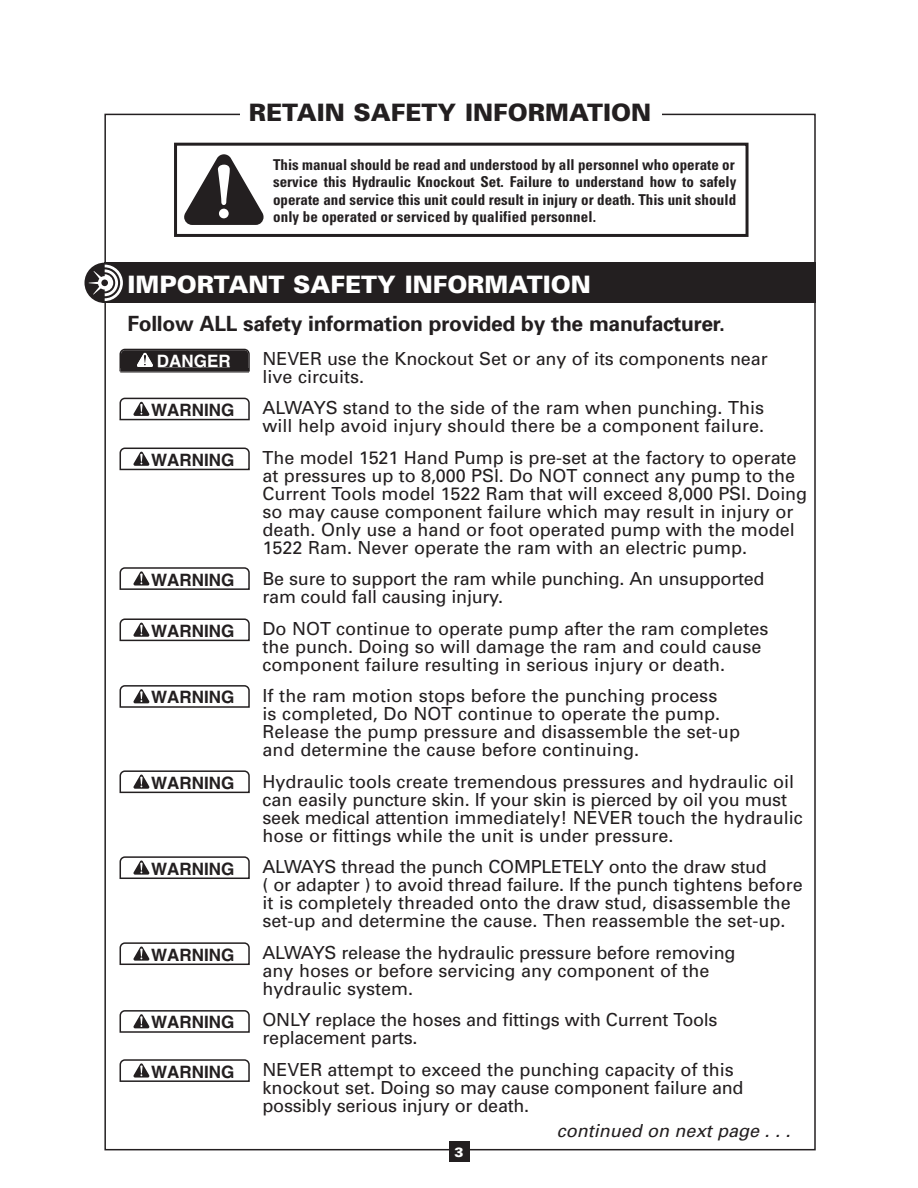
<style>
.page{position:relative;width:918px;height:1188px;background:#fff}
.page>*{position:absolute;margin:0;border:0;box-sizing:border-box;transform-origin:0 0}
.t1{font:900 24px "Univers";color:#fff}
.t2{font:900 24px "Univers";color:#231f20}
.t3{font:700 21px "Univers";letter-spacing:-.015em;color:#231f20}
.t4{font:18px/18px "Univers";color:#231f20}
.t5{font:italic 18px "Univers";color:#231f20}
.t6{font:700 17.1px "Helvetica";color:#231f20}
.t7{font:700 17.1px "Helvetica";color:#fff}
.t8{font:700 condensed 15px/17.2px "Univers";letter-spacing:.01em;color:#231f20;text-align:justify}
.t9{font:900 13.5px "Univers";color:#fff}
</style>
<div class="page">
<svg style="left:120px;top:398px;width:130px;height:22px"></svg>
<div style="left:152px;top:404px;width:15px;height:12px;background:#fff"></div>
<div style="left:168px;top:403px;width:65px;height:13px;background:#fff"></div>
<svg style="left:119px;top:447px;width:131px;height:24px"></svg>
<svg style="left:119px;top:567px;width:131px;height:23px"></svg>
<svg style="left:119px;top:618px;width:131px;height:24px"></svg>
<svg style="left:119px;top:685px;width:131px;height:23px"></svg>
<svg style="left:119px;top:770px;width:131px;height:24px"></svg>
<svg style="left:119px;top:856px;width:131px;height:23px"></svg>
<svg style="left:119px;top:942px;width:131px;height:23px"></svg>
<svg style="left:120px;top:349px;width:130px;height:23px;background:#3a3637"></svg>
<div style="left:158px;top:354px;width:72px;height:13px;background:#231f20"></div>
<svg style="left:119px;top:1010px;width:131px;height:23px"></svg>
<svg style="left:119px;top:1059px;width:131px;height:23px"></svg>
<svg style="left:184px;top:154px;width:80px;height:71px"></svg>
<div style="left:174px;top:143px;width:575px;height:94px;border:3px solid #231f20"></div>
<div style="left:449px;top:1141px;width:21px;height:21px;background:#231f20"></div>
<div style="left:105px;top:263px;width:711px;height:40px;background:#231f20"></div>
<svg style="left:84px;top:263px;width:41px;height:40px"></svg>
<svg style="left:89px;top:265px;width:34px;height:36px"></svg>
<div style="left:101px;top:280px;width:7px;height:6px;background:#231f20;border-radius:50%"></div>
<h1 class="t2" style="left:249px;top:98px;width:404px">RETAIN SAFETY INFORMATION</h1>
<p class="t8" style="left:273px;top:156px;width:465px">This manual should be read and understood by all personnel who operate or service this Hydraulic Knockout Set. Failure to understand how to safely operate and service this unit could result in injury or death. This unit should only be operated or serviced by qualified personnel.</p>
<h1 class="t1" style="left:128px;top:269px;width:465px">IMPORTANT SAFETY INFORMATION</h1>
<p class="t3" style="left:128px;top:310px;width:599px">Follow ALL safety information provided by the manufacturer.</p>
<p class="t7" style="left:157px;top:351px;width:75px">DANGER</p>
<p class="t6" style="left:151px;top:399px;width:85px">WARNING</p>
<p class="t6" style="left:151px;top:449px;width:85px">WARNING</p>
<p class="t6" style="left:151px;top:569px;width:85px">WARNING</p>
<p class="t6" style="left:151px;top:620px;width:85px">WARNING</p>
<p class="t6" style="left:151px;top:687px;width:85px">WARNING</p>
<p class="t6" style="left:151px;top:772px;width:85px">WARNING</p>
<p class="t6" style="left:151px;top:858px;width:85px">WARNING</p>
<p class="t6" style="left:151px;top:944px;width:85px">WARNING</p>
<p class="t6" style="left:151px;top:1012px;width:85px">WARNING</p>
<p class="t6" style="left:151px;top:1061px;width:85px">WARNING</p>
<p class="t4" style="left:263px;top:349px;width:507px">NEVER use the Knockout Set or any of its components near live circuits.</p>
<p class="t4" style="left:263px;top:399px;width:503px">ALWAYS stand to the side of the ram when punching. This will help avoid injury should there be a component failure.</p>
<p class="t4" style="left:263px;top:448px;width:546px">The model 1521 Hand Pump is pre-set at the factory to operate at pressures up to 8,000 PSI. Do NOT connect any pump to the Current Tools model 1522 Ram that will exceed 8,000 PSI. Doing so may cause component failure which may result in injury or death. Only use a hand or foot operated pump with the model 1522 Ram. Never operate the ram with an electric pump.</p>
<p class="t4" style="left:263px;top:570px;width:504px">Be sure to support the ram while punching. An unsupported ram could fall causing injury.</p>
<p class="t4" style="left:263px;top:619px;width:507px">Do NOT continue to operate pump after the ram completes the punch. Doing so will damage the ram and could cause component failure resulting in serious injury or death.</p>
<p class="t4" style="left:263px;top:687px;width:479px">If the ram motion stops before the punching process<br>is completed, Do NOT continue to operate the pump.<br>Release the pump pressure and disassemble the set-up and determine the cause before continuing.</p>
<p class="t4" style="left:263px;top:772px;width:542px">Hydraulic tools create tremendous pressures and hydraulic oil can easily puncture skin. If your skin is pierced by oil you must seek medical attention immediately! NEVER touch the hydraulic hose or fittings while the unit is under pressure.</p>
<p class="t4" style="left:263px;top:858px;width:542px">ALWAYS thread the punch COMPLETELY onto the draw stud<br>( or adapter ) to avoid thread failure. If the punch tightens before it is completely threaded onto the draw stud, disassemble the set-up and determine the cause. Then reassemble the set-up.</p>
<p class="t4" style="left:263px;top:943px;width:474px">ALWAYS release the hydraulic pressure before removing any hoses or before servicing any component of the hydraulic system.</p>
<p class="t4" style="left:263px;top:1011px;width:457px">ONLY replace the hoses and fittings with Current Tools replacement parts.</p>
<p class="t4" style="left:263px;top:1060px;width:482px">NEVER attempt to exceed the punching capacity of this knockout set. Doing so may cause component failure and possibly serious injury or death.</p>
<p class="t5" style="left:557px;top:1120px;width:235px">continued on next page . . .</p>
<p class="t9" style="left:454px;top:1143px;width:11px">3</p>
</div>
